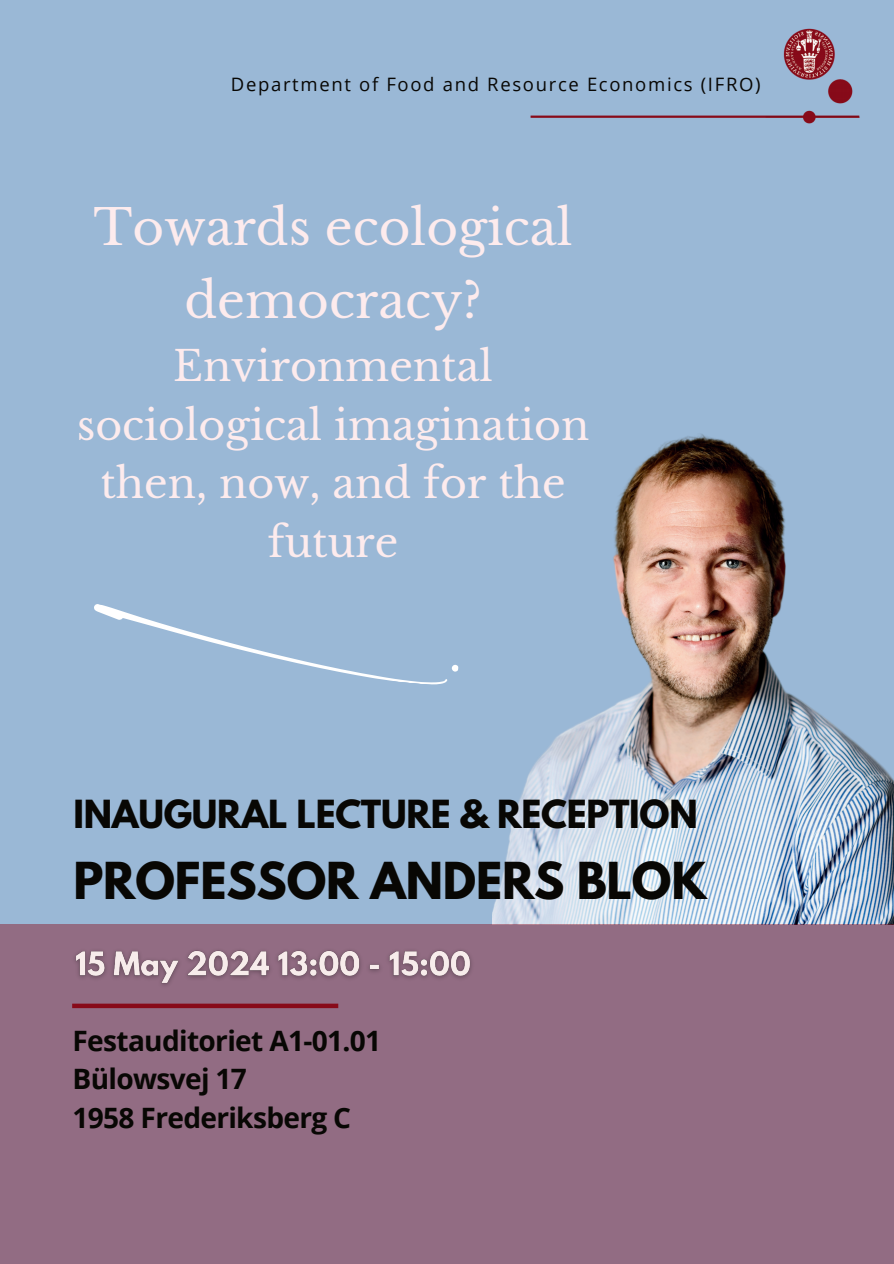
<style>
.page{position:relative;width:894px;height:1264px;background:#fff}
.page>*{position:absolute;margin:0;border:0;box-sizing:border-box;transform-origin:0 0}
.t1{font:48.6px/73.2px "Libre Baskerville";color:#fdebed;text-align:center}
.t2{font:700 45.15px "League Spartan";letter-spacing:-.005em;color:#080704}
.t3{font:41.1px/58.5px "Libre Baskerville";color:#fdebed;text-align:center}
.t4{font:700 34.35px "League Spartan";letter-spacing:-.005em;color:#080704}
.t5{font:700 28.05px/38.2px "Open Sans";letter-spacing:-.025em;color:#080704}
.t6{font:18.45px "Open Sans";letter-spacing:.09em;color:#080704}
</style>
<div class="page">
<div style="left:0;top:0;width:893px;height:1263px;background:#9ab8d6"></div>
<img style="left:492px;top:434px;width:401px;height:490px">
<div style="left:0;top:924px;width:893px;height:339px;background:#926c83"></div>
<svg style="left:94px;top:604px;width:353px;height:80px"></svg>
<svg style="left:451px;top:664px;width:7px;height:7px"></svg>
<div style="left:72px;top:1003px;width:266px;height:5px;background:#880a19"></div>
<hr style="left:530px;top:116px;width:329px;height:2px;background:#880a19">
<img style="left:760px;top:28px;width:100px;height:96px">
<img style="left:75px;top:950px;width:397px;height:35px">
<p class="t6" style="left:231px;top:72px;width:531px">Department of Food and Resource Economics (IFRO)</p>
<p class="t1" style="left:93px;top:191px;width:480px">Towards ecological democracy?</p>
<p class="t3" style="left:77px;top:337px;width:514px">Environmental sociological imagination then, now, and for the future</p>
<p class="t4" style="left:73px;top:787px;width:625px">INAUGURAL LECTURE &amp; RECEPTION</p>
<p class="t2" style="left:73px;top:845px;width:635px">PROFESSOR ANDERS BLOK</p>
<p class="t5" style="left:73px;top:1021px;width:310px">Festauditoriet A1-01.01<br>Bülowsvej 17<br>1958 Frederiksberg C</p>
</div>
